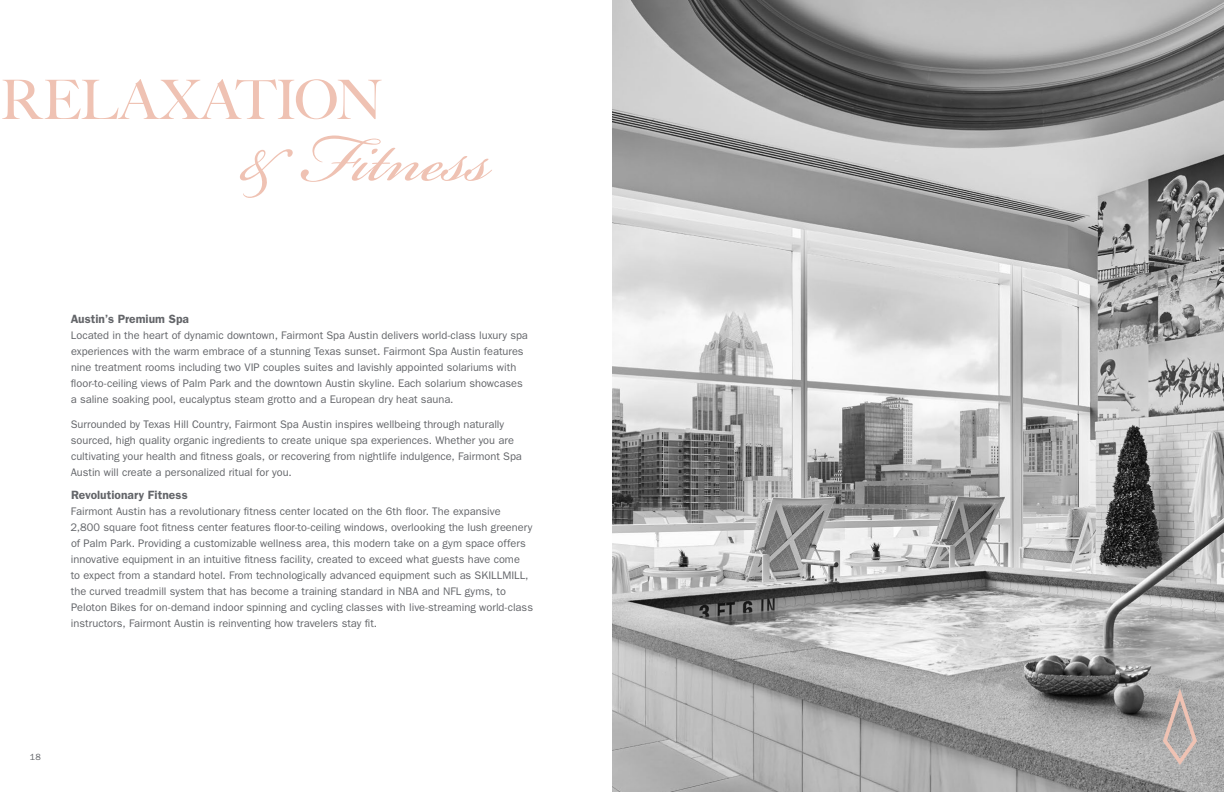
<style>
.page{position:relative;width:1224px;height:792px;background:#fff}
.page>*{position:absolute;margin:0;border:0;box-sizing:border-box;transform-origin:0 0}
.t1{font:103px "Bickham Script Pro 3";color:#efc2b3}
.t2{font:500 54.5px "Big Caslon";letter-spacing:-.015em;color:#efc2b3}
.t3{font:600 12px "Franklin Gothic";letter-spacing:.005em;color:#636569}
.t4{font:11px/16px "Franklin Gothic";color:#636569}
.t5{font:9px "Franklin Gothic";color:#636569}
</style>
<div class="page">
<img style="left:612px;top:0;width:612px;height:792px">
<svg style="left:1161px;top:683px;width:39px;height:85px"></svg>
<h2 class="t2" style="left:0;top:55px;width:385px">RELAXATION</h2>
<h1 class="t1" style="left:236px;top:84px;width:261px">&amp; Fitness</h1>
<p class="t3" style="left:71px;top:312px;width:120px">Austin’s Premium Spa</p>
<p class="t4" style="left:71px;top:328px;width:459px">Located in the heart of dynamic downtown, Fairmont Spa Austin delivers world-class luxury spa experiences with the warm embrace of a stunning Texas sunset. Fairmont Spa Austin features nine treatment rooms including two VIP couples suites and lavishly appointed solariums with floor-to-ceiling views of Palm Park and the downtown Austin skyline. Each solarium showcases a saline soaking pool, eucalyptus steam grotto and a European dry heat sauna.</p>
<p class="t4" style="left:71px;top:417px;width:453px">Surrounded by Texas Hill Country, Fairmont Spa Austin inspires wellbeing through naturally sourced, high quality organic ingredients to create unique spa experiences. Whether you are cultivating your health and fitness goals, or recovering from nightlife indulgence, Fairmont Spa Austin will create a personalized ritual for you.</p>
<p class="t3" style="left:71px;top:488px;width:118px">Revolutionary Fitness</p>
<p class="t4" style="left:70px;top:504px;width:464px">Fairmont Austin has a revolutionary fitness center located on the 6th floor. The expansive<br>2,800 square foot fitness center features floor-to-ceiling windows, overlooking the lush greenery of Palm Park. Providing a customizable wellness area, this modern take on a gym space offers innovative equipment in an intuitive fitness facility, created to exceed what guests have come<br>to expect from a standard hotel. From technologically advanced equipment such as SKILLMILL, the curved treadmill system that has become a training standard in NBA and NFL gyms, to Peloton Bikes for on-demand indoor spinning and cycling classes with live-streaming world-class instructors, Fairmont Austin is reinventing how travelers stay fit.</p>
<p class="t5" style="left:30px;top:752px;width:13px">18</p>
</div>
